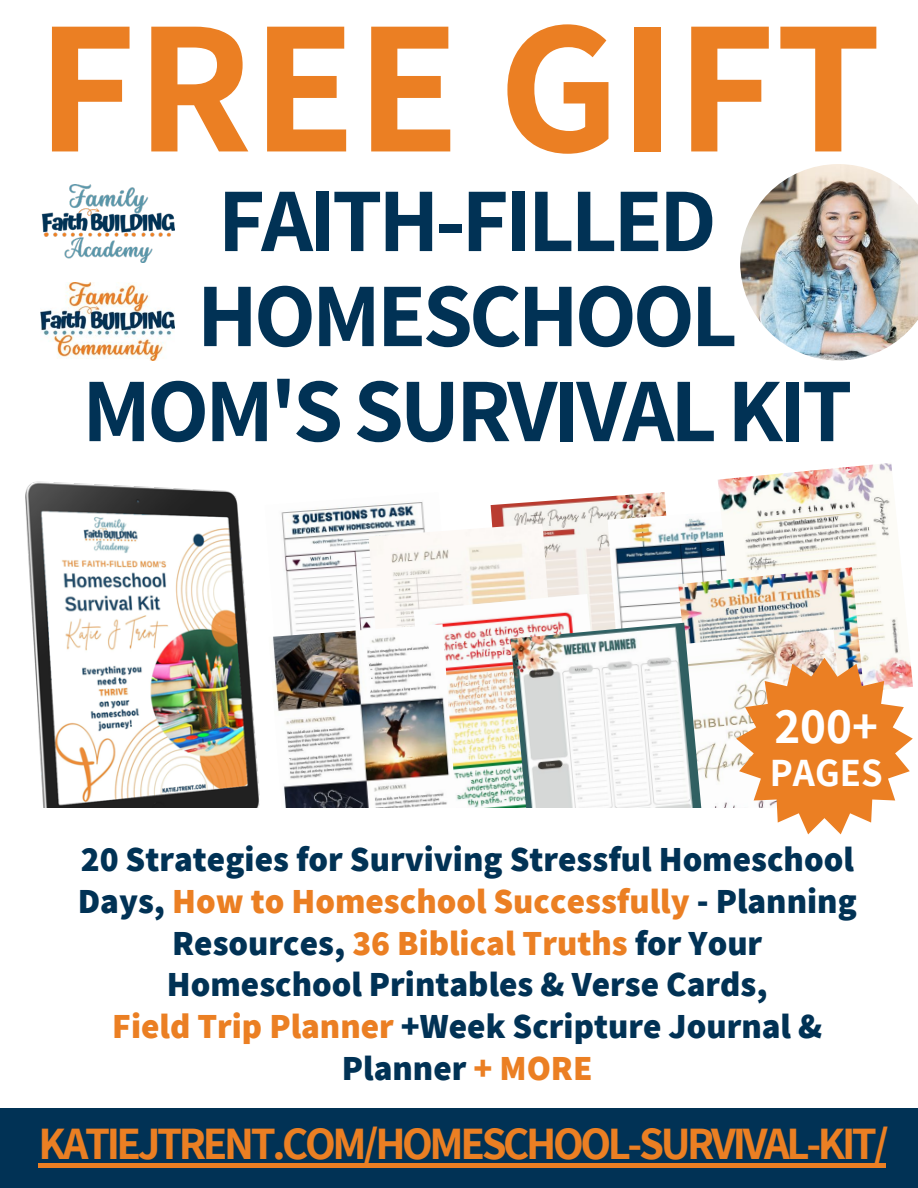
<style>
.page{position:relative;width:918px;height:1188px;background:#fff}
.page>*{position:absolute;margin:0;border:0;box-sizing:border-box;transform-origin:0 0}
.t1{font:700 191.1px "Assistant";color:#eb7f23}
.t2{font:700 90.75px/95.1px "Assistant";letter-spacing:-.04em;color:#013255;text-align:center}
.t3{font:700 49.5px "Assistant";color:#fff}
.t4{font:700 45.15px "Assistant";letter-spacing:-.075em;color:#eb7f23}
.t5{font:700 39px "Assistant";color:#fff}
.t6{font:800 35.1px/41.7px "Assistant";color:#013255;text-align:center}
.s1{color:#eb7f23}
</style>
<div class="page">
<img style="left:491px;top:492px;width:175px;height:102px">
<img style="left:321px;top:502px;width:104px;height:122px">
<img style="left:25px;top:481px;width:296px;height:327px">
<img style="left:369px;top:524px;width:190px;height:100px">
<img style="left:414px;top:594px;width:194px;height:214px">
<img style="left:269px;top:624px;width:190px;height:184px">
<img style="left:608px;top:507px;width:110px;height:116px">
<img style="left:718px;top:463px;width:188px;height:195px">
<img style="left:678px;top:567px;width:196px;height:91px">
<img style="left:705px;top:629px;width:150px;height:179px">
<img style="left:511px;top:623px;width:194px;height:185px">
<img style="left:740px;top:164px;width:178px;height:196px">
<img style="left:41px;top:185px;width:134px;height:77px">
<img style="left:41px;top:283px;width:133px;height:77px">
<div style="left:0;top:1108px;width:918px;height:80px;background:#013255"></div>
<svg style="left:736px;top:658px;width:177px;height:176px"></svg>
<hr style="left:39px;top:1163px;width:847px;height:4px;background:#eb7f23">
<h1 class="t1" style="left:37px;top:-44px;width:846px">FREE GIFT</h1>
<h2 class="t2" style="left:82px;top:170px;width:771px">FAITH-FILLED<br>HOMESCHOOL<br>MOM'S SURVIVAL KIT</h2>
<h3 class="t3" style="left:774px;top:693px;width:105px">200+</h3>
<p class="t5" style="left:770px;top:746px;width:114px">PAGES</p>
<p class="t6" style="left:78px;top:838px;width:781px">20 Strategies for Surviving Stressful Homeschool Days, <span class="s1">How to Homeschool Successfully</span> - Planning Resources, <span class="s1">36 Biblical Truths</span> for Your Homeschool Printables &amp; Verse Cards,<br><span class="s1">Field Trip Planner</span> +Week Scripture Journal &amp; Planner <span class="s1">+ MORE</span></p>
<p class="t4" style="left:39px;top:1113px;width:852px">KATIEJTRENT.COM/HOMESCHOOL-SURVIVAL-KIT/</p>
</div>
